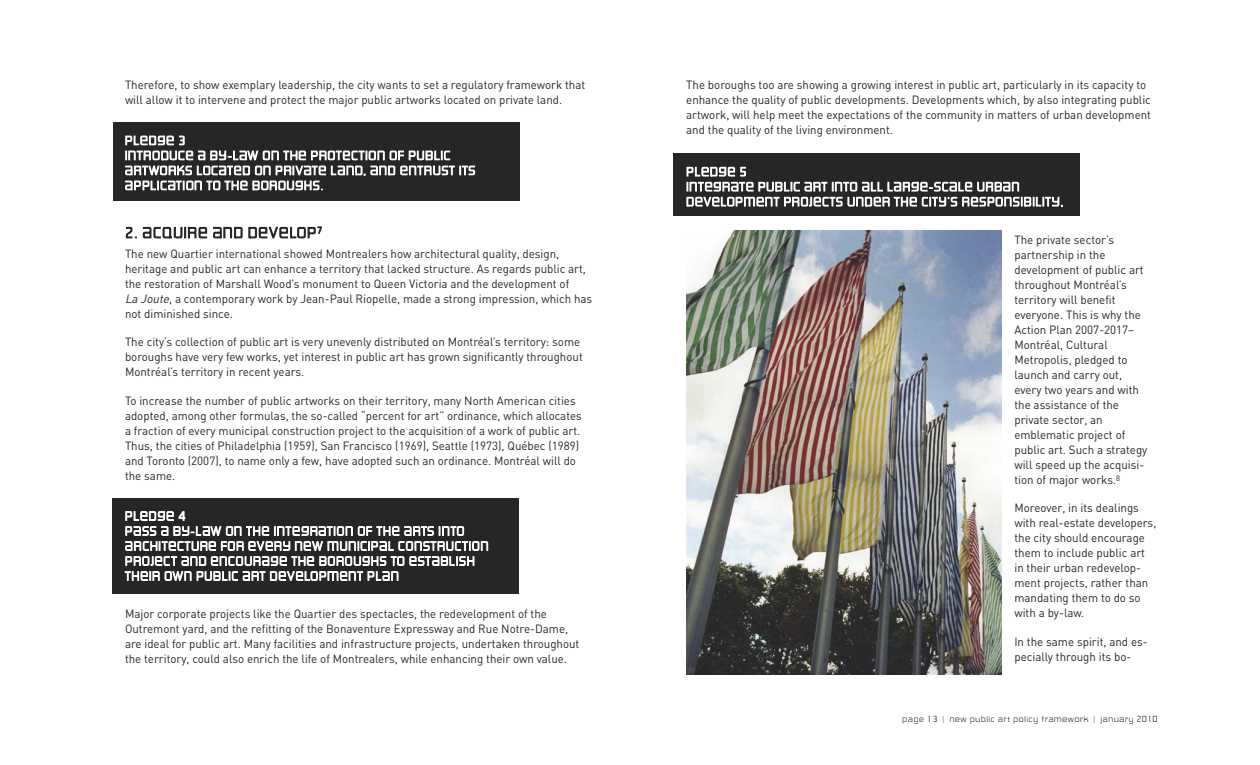
<style>
.page{position:relative;width:1260px;height:765px;background:#fff}
.page>*{position:absolute;margin:0;border:0;box-sizing:border-box;transform-origin:0 0}
.t1{font:15px "Standle";letter-spacing:.1em;color:#272627}
.t2{font:12.5px/15px "Standle";letter-spacing:.1em;color:#fff}
.t3{font:11.88px/15px "DIN";color:#272627}
.t4{font:8.75px "Standle";letter-spacing:.1em;color:#272627}
.s1{font-style:italic}
</style>
<div class="page">
<div style="left:113px;top:122px;width:406px;height:78px;background:#272627"></div>
<div style="left:112px;top:499px;width:407px;height:95px;background:#272627"></div>
<div style="left:674px;top:153px;width:406px;height:63px;background:#272627"></div>
<img style="left:687px;top:231px;width:315px;height:444px">
<p class="t3" style="left:125px;top:78px;width:462px">Therefore, to show exemplary leadership, the city wants to set a regulatory framework that will allow it to intervene and protect the major public artworks located on private land.</p>
<p class="t2" style="left:125px;top:134px;width:351px">PLEDGE 3<br>INTRODUCE A BY-LAW ON THE PROTECTION OF PUBLIC ARTWORKS LOCATED ON PRIVATE LAND, AND ENTRUST ITS APPLICATION TO THE BOROUGHS.</p>
<p class="t1" style="left:125px;top:227px;width:198px">2. ACQUIRE AND DEVELOP<sup>7</sup></p>
<p class="t3" style="left:125px;top:246px;width:469px">The new Quartier international showed Montrealers how architectural quality, design, heritage and public art can enhance a territory that lacked structure. As regards public art, the restoration of Marshall Wood’s monument to Queen Victoria and the development of<br><span class="s1">La Joute</span>, a contemporary work by Jean-Paul Riopelle, made a strong impression, which has not diminished since.</p>
<p class="t3" style="left:125px;top:335px;width:459px">The city’s collection of public art is very unevenly distributed on Montréal’s territory: some boroughs have very few works, yet interest in public art has grown significantly throughout<br>Montréal’s territory in recent years.</p>
<p class="t3" style="left:125px;top:393px;width:458px">To increase the number of public artworks on their territory, many North American cities adopted, among other formulas, the so-called “percent for art” ordinance, which allocates a fraction of every municipal construction project to the acquisition of a work of public art.<br>Thus, the cities of Philadelphia (1959), San Francisco (1969), Seattle (1973), Québec (1989) and Toronto (2007), to name only a few, have adopted such an ordinance. Montréal will do the same.</p>
<p class="t2" style="left:125px;top:510px;width:365px">PLEDGE 4<br>PASS A BY-LAW ON THE INTEGRATION OF THE ARTS INTO ARCHITECTURE FOR EVERY NEW MUNICIPAL CONSTRUCTION PROJECT AND ENCOURAGE THE BOROUGHS TO ESTABLISH THEIR OWN PUBLIC ART DEVELOPMENT PLAN</p>
<p class="t3" style="left:125px;top:606px;width:456px">Major corporate projects like the Quartier des spectacles, the redevelopment of the Outremont yard, and the refitting of the Bonaventure Expressway and Rue Notre-Dame, are ideal for public art. Many facilities and infrastructure projects, undertaken throughout the territory, could also enrich the life of Montrealers, while enhancing their own value.</p>
<p class="t3" style="left:686px;top:78px;width:466px">The boroughs too are showing a growing interest in public art, particularly in its capacity to enhance the quality of public developments. Developments which, by also integrating public artwork, will help meet the expectations of the community in matters of urban development and the quality of the living environment.</p>
<p class="t2" style="left:686px;top:165px;width:378px">PLEDGE 5<br>INTEGRATE PUBLIC ART INTO ALL LARGE-SCALE URBAN<br>DEVELOPMENT PROJECTS UNDER THE CITY’S RESPONSIBILITY,</p>
<p class="t3" style="left:1014px;top:232px;width:135px">The private sector’s partnership in the development of public art throughout Montréal’s territory will benefit everyone. This is why the<br>Action Plan 2007-2017–<br>Montréal, Cultural<br>Metropolis, pledged to launch and carry out, every two years and with the assistance of the private sector, an emblematic project of public art. Such a strategy will speed up the acquisi&shy;tion of major works.<sup>8</sup></p>
<p class="t3" style="left:1014px;top:501px;width:143px">Moreover, in its dealings with real-estate developers, the city should encourage them to include public art in their urban redevelop&shy;ment projects, rather than mandating them to do so with a by-law.</p>
<p class="t3" style="left:1014px;top:634px;width:135px">In the same spirit, and es&shy;pecially through its bo-</p>
<p class="t4" style="left:903px;top:716px;width:256px">page 13 | new public art policy framework | january 2010</p>
</div>
